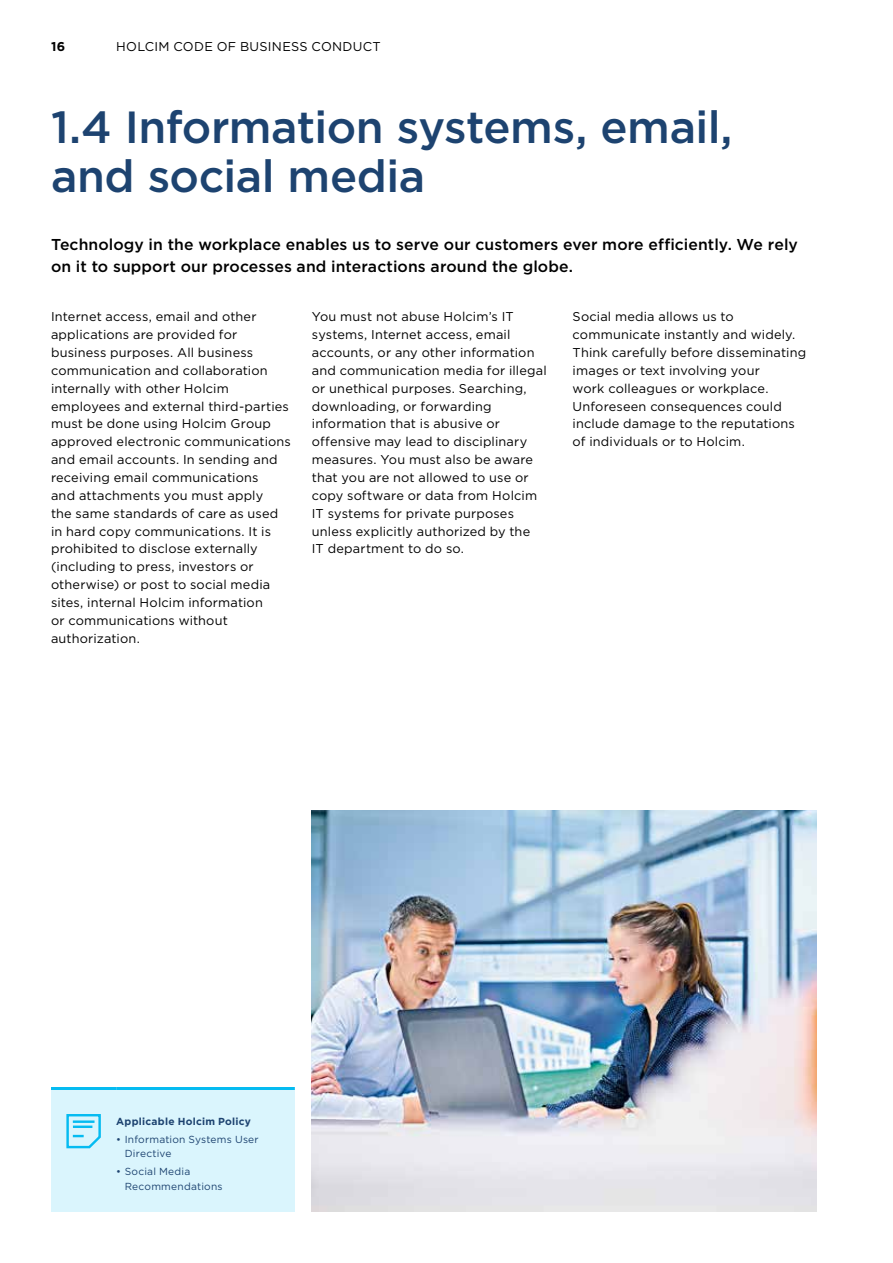
<style>
.page{position:relative;width:893px;height:1263px;background:#fff}
.page>*{position:absolute;margin:0;border:0;box-sizing:border-box;transform-origin:0 0}
.t1{font:500 45px/49.5px "Gotham";letter-spacing:-.01em;color:#1d4370}
.t2{font:500 15.75px/22px "Gotham";letter-spacing:.005em;color:#000}
.t3{font:12.75px/17.9px "Gotham";letter-spacing:.015em;color:#000}
.t4{font:700 12.75px "Gotham";color:#000}
.t5{font:10.2px/14.2px "Gotham";letter-spacing:.02em;color:#1d4370}
.t6{font:700 10.2px "Gotham";letter-spacing:.025em;color:#1d4370}
</style>
<div class="page">
<div style="left:51px;top:1087px;width:244px;height:125px;background:#daf5fd"></div>
<hr style="left:51px;top:1087px;width:65px;height:3px;background:#05bbf1">
<hr style="left:116px;top:1087px;width:179px;height:3px;background:#05bbf1">
<svg style="left:66px;top:1114px;width:35px;height:35px"></svg>
<hr style="left:73px;top:1125px;width:19px;height:3px;background:#05bbf1">
<hr style="left:73px;top:1120px;width:22px;height:3px;background:#05bbf1">
<img style="left:312px;top:810px;width:504px;height:402px">
<p class="t4" style="left:51px;top:38px;width:16px">16</p>
<p class="t3" style="left:116px;top:37px;width:266px">HOLCIM CODE OF BUSINESS CONDUCT</p>
<h1 class="t1" style="left:51px;top:102px;width:683px">1.4 Information systems, email, and social media</h1>
<p class="t2" style="left:51px;top:233px;width:748px">Technology in the workplace enables us to serve our customers ever more efficiently. We rely on it to support our processes and interactions around the globe.</p>
<p class="t3" style="left:51px;top:308px;width:241px">Internet access, email and other applications are provided for business purposes. All business communication and collaboration internally with other Holcim employees and external third-parties must be done using Holcim Group approved electronic communications and email accounts. In sending and receiving email communications<br>and attachments you must apply<br>the same standards of care as used in hard copy communications. It is prohibited to disclose externally (including to press, investors or otherwise) or post to social media sites, internal Holcim information<br>or communications without authorization.</p>
<p class="t3" style="left:312px;top:308px;width:236px">You must not abuse Holcim’s IT systems, Internet access, email accounts, or any other information and communication media for illegal or unethical purposes. Searching, downloading, or forwarding information that is abusive or offensive may lead to disciplinary measures. You must also be aware that you are not allowed to use or copy software or data from Holcim<br>IT systems for private purposes unless explicitly authorized by the<br>IT department to do so.</p>
<p class="t3" style="left:573px;top:308px;width:235px">Social media allows us to communicate instantly and widely.<br>Think carefully before disseminating images or text involving your<br>work colleagues or workplace.<br>Unforeseen consequences could include damage to the reputations of individuals or to Holcim.</p>
<p class="t6" style="left:116px;top:1114px;width:136px">Applicable Holcim Policy</p>
<p class="t5" style="left:125px;top:1131px;width:135px;text-indent:-9px">• Information Systems User<br>Directive</p>
<p class="t5" style="left:125px;top:1164px;width:99px;text-indent:-9px">• Social Media<br>Recommendations</p>
</div>
